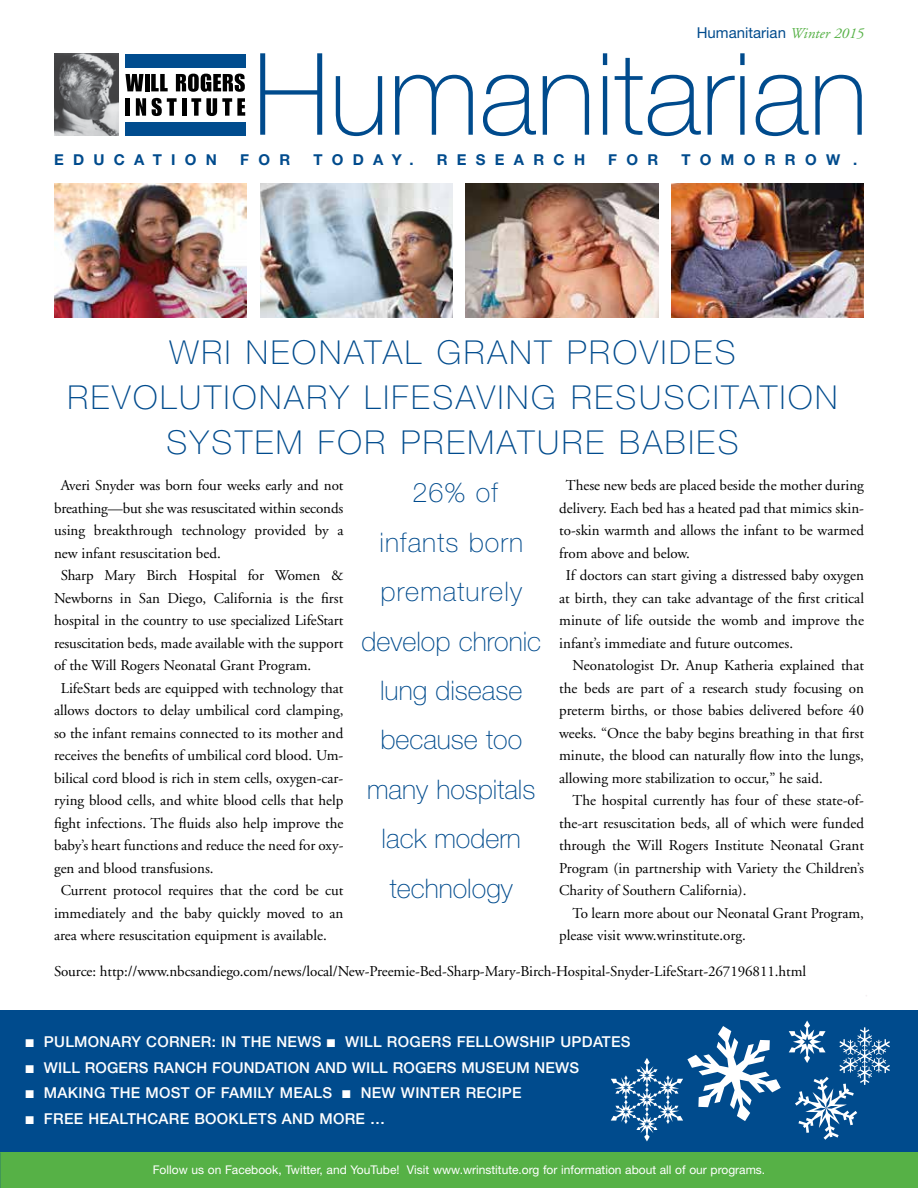
<style>
.page{position:relative;width:918px;height:1188px;background:#fff}
.page>*{position:absolute;margin:0;border:0;box-sizing:border-box;transform-origin:0 0}
.t1{font:100 114px "Helvetica Neue LT Std";color:#004b8d}
.t2{font:100 33px/45px "Helvetica Neue LT Std";letter-spacing:.08em;color:#004b8d;text-align:center}
.t3{font:100 27px/49.5px "Helvetica Neue LT Std";color:#004b8d;text-align:center}
.t4{font:15px "Adobe Garamond";color:#000}
.t5{font:500 15px/25.5px "Helvetica Neue LT Std";letter-spacing:.02em;color:#fff}
.t6{font:700 15px "Helvetica Neue LT Std";letter-spacing:.62em;color:#004b8d}
.t7{font:15px "Helvetica Neue LT Std";color:#004b8d}
.t8{font:12px "Helvetica Neue LT Std";color:#fff}
.s1{font-family:"Adobe Garamond";font-style:italic;color:#56b146}
</style>
<div class="page">
<div style="left:0;top:1011px;width:918px;height:150px;background:#004b8d"></div>
<img style="left:672px;top:183px;width:192px;height:134px">
<img style="left:54px;top:183px;width:192px;height:134px">
<img style="left:260px;top:183px;width:193px;height:134px">
<img style="left:466px;top:183px;width:192px;height:134px">
<img style="left:54px;top:54px;width:64px;height:82px">
<div style="left:125px;top:54px;width:120px;height:13px;background:#004c8e"></div>
<div style="left:125px;top:123px;width:120px;height:13px;background:#004c8e"></div>
<svg style="left:125px;top:74px;width:19px;height:17px"></svg>
<hr style="left:145px;top:74px;width:4px;height:17px;background:#000">
<svg style="left:151px;top:74px;width:17px;height:17px"></svg>
<svg style="left:176px;top:74px;width:69px;height:18px"></svg>
<hr style="left:126px;top:98px;width:4px;height:18px;background:#000">
<svg style="left:136px;top:98px;width:10px;height:18px"></svg>
<svg style="left:152px;top:98px;width:25px;height:18px"></svg>
<hr style="left:182px;top:98px;width:4px;height:18px;background:#000">
<svg style="left:191px;top:98px;width:54px;height:18px"></svg>
<div style="left:0;top:1153px;width:918px;height:35px;background:#56b146"></div>
<svg style="left:611px;top:1026px;width:170px;height:115px"></svg>
<svg style="left:789px;top:1021px;width:101px;height:119px"></svg>
<p class="t7" style="left:697px;top:23px;width:169px">Humanitarian <span class="s1">Winter 2015</span></p>
<h1 class="t1" style="left:253px;top:29px;width:617px">Humanitarian</h1>
<p class="t6" style="left:54px;top:150px;width:165px">EDUCATION</p>
<p class="t6" style="left:240px;top:150px;width:51px">FOR</p>
<p class="t6" style="left:313px;top:150px;width:102px">TODAY.</p>
<p class="t6" style="left:437px;top:150px;width:150px">RESEARCH</p>
<p class="t6" style="left:608px;top:150px;width:51px">FOR</p>
<p class="t6" style="left:682px;top:150px;width:177px">TOMORROW .</p>
<h2 class="t2" style="left:68px;top:329px;width:771px">WRI NEONATAL GRANT PROVIDES<br>REVOLUTIONARY LIFESAVING RESUSCITATION<br>SYSTEM FOR PREMATURE BABIES</h2>
<h3 class="t3" style="left:361px;top:468px;width:181px">26% of<br>infants born prematurely develop chronic lung disease because too many hospitals lack modern technology</h3>
<p class="t4" style="left:61px;top:478px;width:284px">Averi Snyder was born four weeks early and not</p>
<p class="t4" style="left:54px;top:500px;width:291px">breathing—but she was resuscitated within seconds</p>
<p class="t4" style="left:54px;top:523px;width:291px">using breakthrough technology provided by a</p>
<p class="t4" style="left:54px;top:545px;width:168px">new infant resuscitation bed.</p>
<p class="t4" style="left:61px;top:568px;width:284px">Sharp Mary Birch Hospital for Women &amp;</p>
<p class="t4" style="left:54px;top:590px;width:291px">Newborns in San Diego, California is the first</p>
<p class="t4" style="left:54px;top:613px;width:291px">hospital in the country to use specialized LifeStart</p>
<p class="t4" style="left:54px;top:635px;width:291px">resuscitation beds, made available with the support</p>
<p class="t4" style="left:54px;top:658px;width:259px">of the Will Rogers Neonatal Grant Program.</p>
<p class="t4" style="left:61px;top:680px;width:284px">LifeStart beds are equipped with technology that</p>
<p class="t4" style="left:54px;top:703px;width:291px">allows doctors to delay umbilical cord clamping,</p>
<p class="t4" style="left:54px;top:725px;width:291px">so the infant remains connected to its mother and</p>
<p class="t4" style="left:54px;top:748px;width:291px">receives the benefits of umbilical cord blood. Um-</p>
<p class="t4" style="left:54px;top:770px;width:291px">bilical cord blood is rich in stem cells, oxygen-car-</p>
<p class="t4" style="left:54px;top:793px;width:291px">rying blood cells, and white blood cells that help</p>
<p class="t4" style="left:54px;top:815px;width:291px">fight infections. The fluids also help improve the</p>
<p class="t4" style="left:54px;top:838px;width:291px">baby’s heart functions and reduce the need for oxy-</p>
<p class="t4" style="left:54px;top:860px;width:161px">gen and blood transfusions.</p>
<p class="t4" style="left:61px;top:883px;width:284px">Current protocol requires that the cord be cut</p>
<p class="t4" style="left:54px;top:905px;width:291px">immediately and the baby quickly moved to an</p>
<p class="t4" style="left:54px;top:928px;width:274px">area where resuscitation equipment is available.</p>
<p class="t4" style="left:566px;top:478px;width:300px">These new beds are placed beside the mother during</p>
<p class="t4" style="left:559px;top:500px;width:306px">delivery. Each bed has a heated pad that mimics skin-</p>
<p class="t4" style="left:559px;top:523px;width:306px">to-skin warmth and allows the infant to be warmed</p>
<p class="t4" style="left:559px;top:545px;width:132px">from above and below.</p>
<p class="t4" style="left:566px;top:568px;width:300px">If doctors can start giving a distressed baby oxygen</p>
<p class="t4" style="left:559px;top:590px;width:306px">at birth, they can take advantage of the first critical</p>
<p class="t4" style="left:559px;top:613px;width:306px">minute of life outside the womb and improve the</p>
<p class="t4" style="left:559px;top:635px;width:236px">infant’s immediate and future outcomes.</p>
<p class="t4" style="left:573px;top:658px;width:293px">Neonatologist Dr. Anup Katheria explained that</p>
<p class="t4" style="left:559px;top:680px;width:306px">the beds are part of a research study focusing on</p>
<p class="t4" style="left:559px;top:703px;width:306px">preterm births, or those babies delivered before 40</p>
<p class="t4" style="left:559px;top:725px;width:306px">weeks. “Once the baby begins breathing in that first</p>
<p class="t4" style="left:559px;top:748px;width:306px">minute, the blood can naturally flow into the lungs,</p>
<p class="t4" style="left:559px;top:770px;width:265px">allowing more stabilization to occur,” he said.</p>
<p class="t4" style="left:573px;top:793px;width:293px">The hospital currently has four of these state-of-</p>
<p class="t4" style="left:559px;top:815px;width:306px">the-art resuscitation beds, all of which were funded</p>
<p class="t4" style="left:559px;top:838px;width:306px">through the Will Rogers Institute Neonatal Grant</p>
<p class="t4" style="left:559px;top:860px;width:306px">Program (in partnership with Variety the Children’s</p>
<p class="t4" style="left:559px;top:883px;width:189px">Charity of Southern California).</p>
<p class="t4" style="left:573px;top:905px;width:293px">To learn more about our Neonatal Grant Program,</p>
<p class="t4" style="left:559px;top:928px;width:188px">please visit www.wrinstitute.org.</p>
<p class="t4" style="left:54px;top:964px;width:754px">Source: http://www.nbcsandiego.com/news/local/New-Preemie-Bed-Sharp-Mary-Birch-Hospital-Snyder-LifeStart-267196811.html</p>
<p class="t5" style="left:44px;top:1029px;width:588px;text-indent:301px">WILL ROGERS FELLOWSHIP UPDATES<br>WILL ROGERS RANCH FOUNDATION AND WILL ROGERS MUSEUM NEWS<br>MAKING THE MOST OF FAMILY MEALS</p>
<p class="t5" style="left:44px;top:1029px;width:279px">PULMONARY CORNER: IN THE NEWS</p>
<p class="t5" style="left:44px;top:1080px;width:479px;text-indent:317px">NEW WINTER RECIPE<br>FREE HEALTHCARE BOOKLETS AND MORE …</p>
<p class="t8" style="left:153px;top:1162px;width:614px">Follow us on Facebook, Twitter, and YouTube! Visit www.wrinstitute.org for information about all of our programs.</p>
</div>
